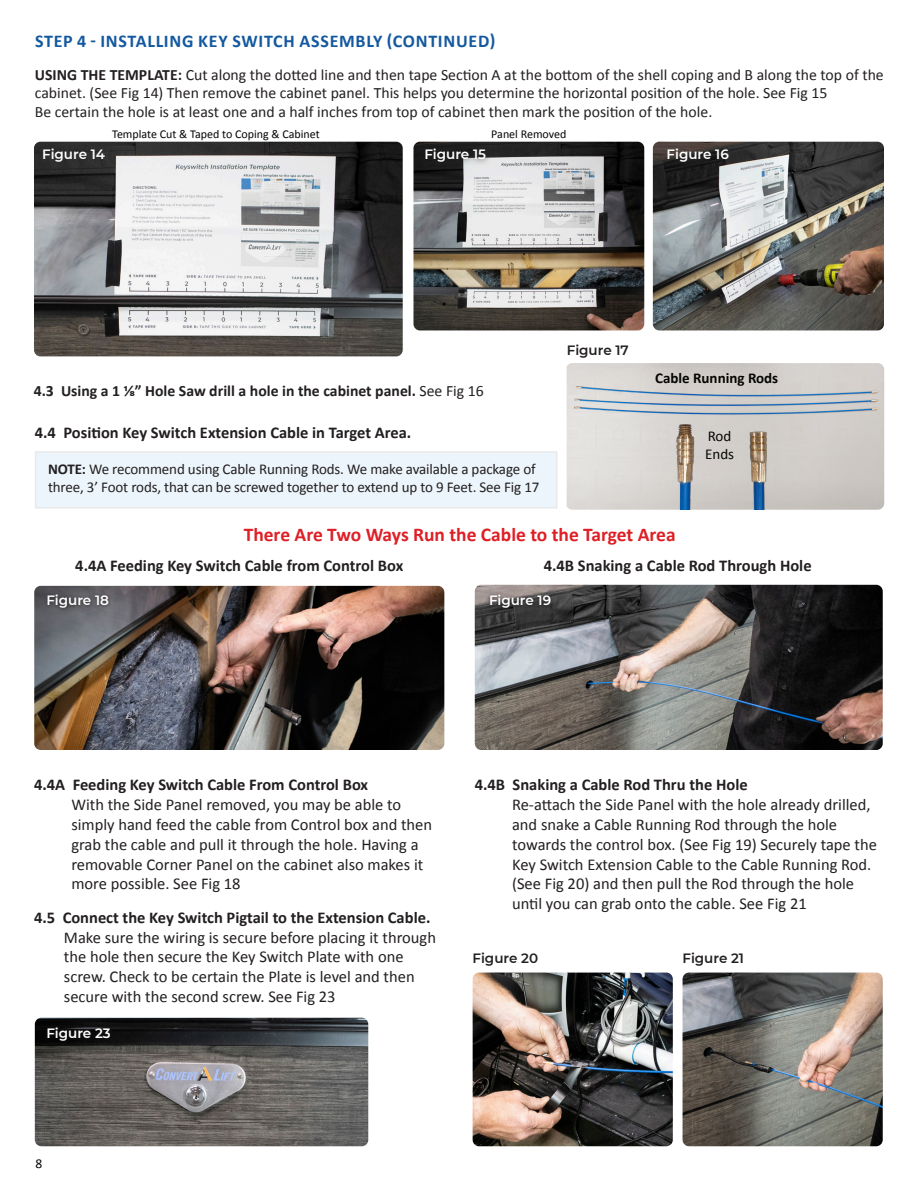
<style>
.page{position:relative;width:918px;height:1188px;background:#fff}
.page>*{position:absolute;margin:0;border:0;box-sizing:border-box;transform-origin:0 0}
.t1{font:700 19.5px "Calibri";color:#de1f26}
.t2{font:700 18px "Calibri";letter-spacing:.04em;color:#14599f}
.t3{font:16.5px "Calibri";color:#231f20}
.t4{font:700 16.5px "Calibri";color:#231f20}
.t5{font:15.75px/18.9px "Calibri";color:#231f20}
.t6{font:700 15.75px "Calibri";color:#231f20}
.t7{font:15px/18px "Calibri";letter-spacing:-.01em;color:#231f20}
.t8{font:700 15px "Calibri";color:#040503}
.t9{font:15px "Calibri";color:#040503}
.t10{font:600 13.5px "Montserrat";color:#fff}
.t11{font:600 13.5px "Montserrat";color:#231f20}
.t12{font:13.5px "Calibri";color:#040503}
.t13{font:12px "Calibri";color:#040503}
.s1{font-weight:700}
.s2{font-weight:400}
</style>
<div class="page">
<img style="left:473px;top:973px;width:200px;height:173px">
<img style="left:683px;top:973px;width:200px;height:173px">
<img style="left:35px;top:1018px;width:333px;height:128px">
<div style="left:36px;top:452px;width:521px;height:56px;background:#ecf5fb"></div>
<img style="left:567px;top:363px;width:317px;height:147px">
<img style="left:662px;top:420px;width:116px;height:89px">
<img style="left:34px;top:142px;width:369px;height:214px">
<img style="left:413px;top:142px;width:231px;height:188px">
<div style="left:418px;top:142px;width:74px;height:27px;background:#231f20;opacity:.93"></div>
<img style="left:653px;top:142px;width:231px;height:188px">
<img style="left:475px;top:585px;width:408px;height:165px">
<img style="left:34px;top:586px;width:410px;height:164px">
<div style="left:44px;top:591px;width:68px;height:20px;background:#231f20;opacity:.75"></div>
<div style="left:487px;top:591px;width:67px;height:20px;background:#231f20;opacity:.75"></div>
<div style="left:44px;top:1024px;width:70px;height:20px;background:#231f20;opacity:.75"></div>
<p class="t2" style="left:35px;top:28px;width:462px">STEP 4 - INSTALLING KEY SWITCH ASSEMBLY (CONTINUED)</p>
<p class="t5" style="left:35px;top:64px;width:850px"><span class="s1">USING THE TEMPLATE:</span> Cut along the dotted line and then tape Section A at the bottom of the shell coping and B along the top of the cabinet. (See Fig 14) Then remove the cabinet panel. This helps you determine the horizontal position of the hole. See Fig 15</p>
<p class="t5" style="left:35px;top:102px;width:679px">Be certain the hole is at least one and a half inches from top of cabinet then mark the position of the hole.</p>
<p class="t13" style="left:112px;top:126px;width:209px">Template Cut &amp; Taped to Coping &amp; Cabinet</p>
<p class="t13" style="left:491px;top:126px;width:77px">Panel Removed</p>
<p class="t10" style="left:42px;top:145px;width:64px">Figure 14</p>
<p class="t10" style="left:424px;top:145px;width:63px">Figure 15</p>
<p class="t10" style="left:667px;top:145px;width:64px">Figure 16</p>
<p class="t6" style="left:34px;top:379px;width:452px">4.3 Using a 1 1/8” Hole Saw drill a hole in the cabinet panel. <span class="s2">See Fig 16</span></p>
<p class="t4" style="left:35px;top:421px;width:378px">4.4 Position Key Switch Extension Cable in Target Area.</p>
<p class="t7" style="left:48px;top:460px;width:493px"><span class="s1">NOTE:</span> We recommend using Cable Running Rods. We make available a package of three, 3’ Foot rods, that can be screwed together to extend up to 9 Feet. See Fig 17</p>
<p class="t11" style="left:567px;top:341px;width:63px">Figure 17</p>
<p class="t8" style="left:655px;top:368px;width:125px">Cable Running Rods</p>
<p class="t9" style="left:708px;top:426px;width:25px">Rod</p>
<p class="t9" style="left:705px;top:444px;width:30px">Ends</p>
<p class="t1" style="left:244px;top:520px;width:433px">There Are Two Ways Run the Cable to the Target Area</p>
<p class="t4" style="left:75px;top:554px;width:329px">4.4A Feeding Key Switch Cable from Control Box</p>
<p class="t4" style="left:544px;top:554px;width:269px">4.4B Snaking a Cable Rod Through Hole</p>
<p class="t10" style="left:46px;top:591px;width:64px">Figure 18</p>
<p class="t10" style="left:489px;top:591px;width:64px">Figure 19</p>
<p class="t4" style="left:34px;top:773px;width:336px">4.4A Feeding Key Switch Cable From Control Box</p>
<p class="t3" style="left:71px;top:793px;width:331px">With the Side Panel removed, you may be able to</p>
<p class="t3" style="left:71px;top:813px;width:362px">simply hand feed the cable from Control box and then</p>
<p class="t3" style="left:71px;top:833px;width:349px">grab the cable and pull it through the hole. Having a</p>
<p class="t3" style="left:71px;top:853px;width:353px">removable Corner Panel on the cabinet also makes it</p>
<p class="t3" style="left:71px;top:872px;width:171px">more possible. See Fig 18</p>
<p class="t4" style="left:34px;top:906px;width:398px">4.5 Connect the Key Switch Pigtail to the Extension Cable.</p>
<p class="t3" style="left:64px;top:926px;width:374px">Make sure the wiring is secure before placing it through</p>
<p class="t3" style="left:64px;top:946px;width:341px">the hole then secure the Key Switch Plate with one</p>
<p class="t3" style="left:64px;top:965px;width:352px">screw. Check to be certain the Plate is level and then</p>
<p class="t3" style="left:64px;top:985px;width:273px">secure with the second screw. See Fig 23</p>
<p class="t10" style="left:46px;top:1023px;width:66px">Figure 23</p>
<p class="t4" style="left:475px;top:773px;width:274px">4.4B Snaking a Cable Rod Thru the Hole</p>
<p class="t3" style="left:512px;top:793px;width:360px">Re-attach the Side Panel with the hole already drilled,</p>
<p class="t3" style="left:512px;top:813px;width:326px">and snake a Cable Running Rod through the hole</p>
<p class="t3" style="left:512px;top:833px;width:366px">towards the control box. (See Fig 19) Securely tape the</p>
<p class="t3" style="left:512px;top:853px;width:361px">Key Switch Extension Cable to the Cable Running Rod.</p>
<p class="t3" style="left:512px;top:872px;width:344px">(See Fig 20) and then pull the Rod through the hole</p>
<p class="t3" style="left:512px;top:892px;width:296px">until you can grab onto the cable. See Fig 21</p>
<p class="t11" style="left:473px;top:948px;width:67px">Figure 20</p>
<p class="t11" style="left:683px;top:948px;width:63px">Figure 21</p>
<p class="t12" style="left:36px;top:1154px;width:8px">8</p>
</div>
